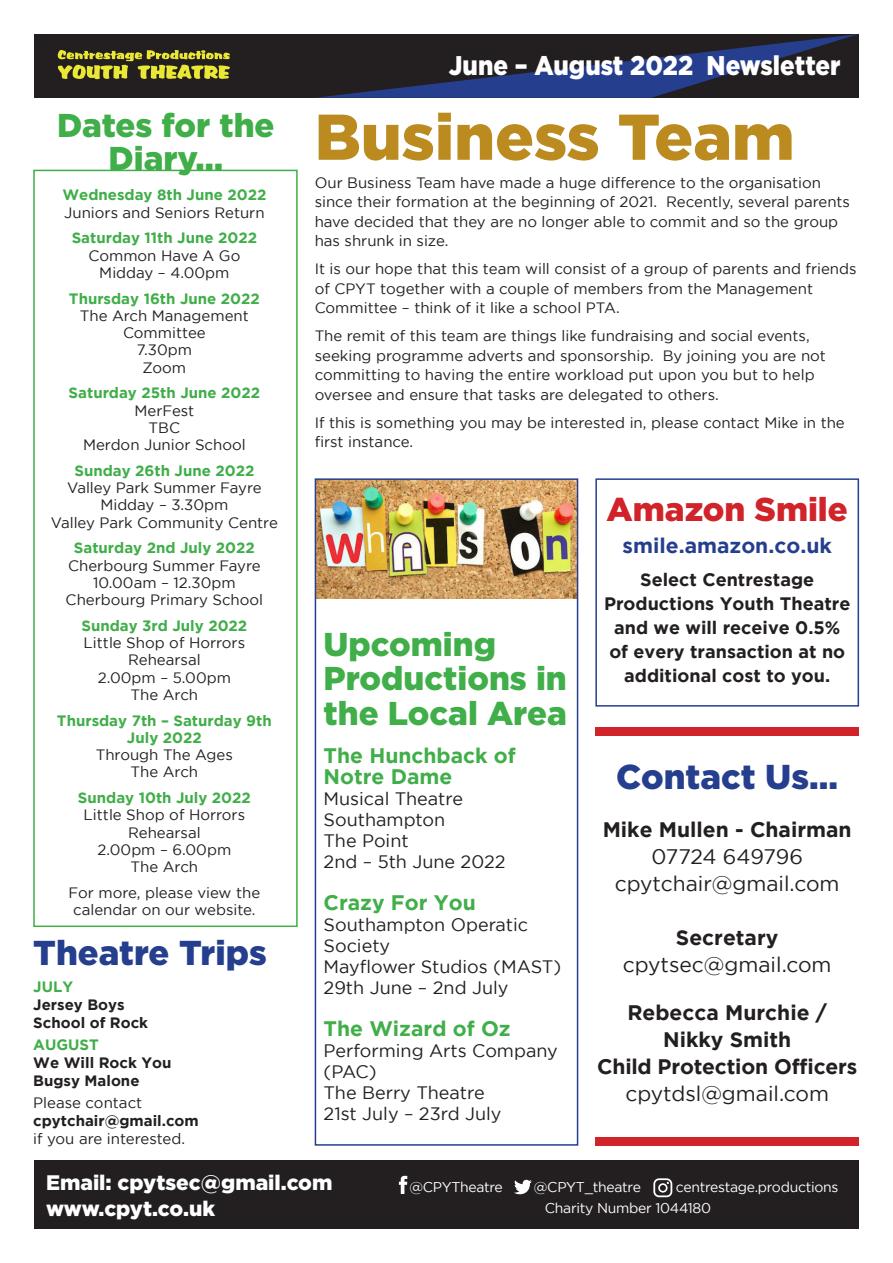
<style>
.page{position:relative;width:893px;height:1263px;background:#fff}
.page>*{position:absolute;margin:0;border:0;box-sizing:border-box;transform-origin:0 0}
.t1{font:900 64.5px "Gotham";color:#bb8b1f}
.t2{font:900 34.5px "Gotham";color:#253f8e}
.t3{font:900 33px/34.5px "Gotham";color:#40ae49;text-align:center}
.t4{font:900 33px "Gotham";color:#d1232a}
.t5{font:900 27px "Gotham";color:#fff;scale:.9 1}
.t6{font:700 21px/27px "Gotham";color:#231f20;text-align:center}
.t7{font:21px "Gotham";color:#231f20}
.t8{font:700 21px/21px "Gotham";color:#40ae49}
.t9{font:900 21px "Gotham";color:#fff}
.t10{font:700 21px "Gotham";color:#253f8e}
.t11{font:18px/21px "Gotham";color:#231f20}
.t12{font:700 18px/24px "Gotham";color:#231f20;text-align:center}
.t13{font:15px/19.5px "Gotham";color:#231f20}
.t14{font:700 15px/17.2px "Gotham";color:#40ae49;text-align:center}
.t15{font:700 15px "Gotham";color:#231f20}
.t16{font:14.1px "Gotham";letter-spacing:-.02em;color:#fff}
.s1{font-weight:700}
</style>
<div class="page">
<div style="left:34px;top:34px;width:825px;height:64px;background:#231f20"></div>
<svg style="left:316px;top:34px;width:542px;height:64px"></svg>
<svg style="left:58px;top:50px;width:172px;height:29px"></svg>
<div style="left:34px;top:1161px;width:825px;height:68px;background:#231f20"></div>
<svg style="left:399px;top:1176px;width:8px;height:18px"></svg>
<svg style="left:514px;top:1180px;width:18px;height:15px"></svg>
<svg style="left:653px;top:1178px;width:19px;height:19px"></svg>
<div style="left:33px;top:170px;width:265px;height:757px;border:2px solid #40ae49"></div>
<div style="left:595px;top:727px;width:264px;height:9px;background:#d1232a"></div>
<div style="left:595px;top:1137px;width:264px;height:9px;background:#d1232a"></div>
<img style="left:318px;top:481px;width:257px;height:118px">
<div style="left:315px;top:478px;width:263px;height:668px;border:2px solid #253f8e"></div>
<div style="left:595px;top:478px;width:264px;height:229px;border:2px solid #253f8e"></div>
<p class="t3" style="left:57px;top:108px;width:219px;line-height:33px">Dates for the<br>Diary…</p>
<p class="t14" style="left:62px;top:186px;width:206px">Wednesday 8th June 2022</p>
<p class="t13" style="left:64px;top:202px;width:202px">Juniors and Seniors Return</p>
<p class="t14" style="left:72px;top:229px;width:187px">Saturday 11th June 2022</p>
<p class="t13" style="left:88px;top:245px;width:153px">Common Have A Go</p>
<p class="t13" style="left:99px;top:263px;width:132px">Midday – 4.00pm</p>
<p class="t14" style="left:69px;top:289px;width:192px">Thursday 16th June 2022</p>
<p class="t13" style="left:80px;top:307px;width:170px;line-height:17.2px;text-align:center">The Arch Management<br>Committee</p>
<p class="t13" style="left:137px;top:340px;width:57px">7.30pm</p>
<p class="t13" style="left:143px;top:357px;width:45px">Zoom</p>
<p class="t14" style="left:69px;top:384px;width:193px">Saturday 25th June 2022</p>
<p class="t13" style="left:134px;top:400px;width:61px">MerFest</p>
<p class="t13" style="left:149px;top:418px;width:33px">TBC</p>
<p class="t13" style="left:83px;top:435px;width:164px">Merdon Junior School</p>
<p class="t14" style="left:74px;top:462px;width:181px">Sunday 26th June 2022</p>
<p class="t13" style="left:67px;top:478px;width:196px">Valley Park Summer Fayre</p>
<p class="t13" style="left:100px;top:495px;width:130px">Midday – 3.30pm</p>
<p class="t13" style="left:51px;top:512px;width:229px">Valley Park Community Centre</p>
<p class="t14" style="left:74px;top:539px;width:182px">Saturday 2nd July 2022</p>
<p class="t13" style="left:68px;top:555px;width:194px">Cherbourg Summer Fayre</p>
<p class="t13" style="left:93px;top:573px;width:144px">10.00am – 12.30pm</p>
<p class="t13" style="left:66px;top:590px;width:199px">Cherbourg Primary School</p>
<p class="t14" style="left:81px;top:617px;width:167px">Sunday 3rd July 2022</p>
<p class="t13" style="left:84px;top:634px;width:163px;line-height:17.2px;text-align:center">Little Shop of Horrors<br>Rehearsal</p>
<p class="t13" style="left:98px;top:667px;width:135px">2.00pm – 5.00pm</p>
<p class="t13" style="left:131px;top:685px;width:69px">The Arch</p>
<p class="t14" style="left:57px;top:711px;width:216px">Thursday 7th – Saturday 9th<br>July 2022</p>
<p class="t13" style="left:96px;top:745px;width:139px">Through The Ages</p>
<p class="t13" style="left:131px;top:762px;width:69px">The Arch</p>
<p class="t14" style="left:78px;top:789px;width:174px">Sunday 10th July 2022</p>
<p class="t13" style="left:84px;top:806px;width:163px;line-height:17.2px;text-align:center">Little Shop of Horrors<br>Rehearsal</p>
<p class="t13" style="left:98px;top:840px;width:135px">2.00pm – 6.00pm</p>
<p class="t13" style="left:131px;top:857px;width:69px">The Arch</p>
<p class="t13" style="left:69px;top:884px;width:193px;line-height:17.2px;text-align:center">For more, please view the calendar on our website.</p>
<p class="t2" style="left:33px;top:933px;width:235px">Theatre Trips</p>
<p class="t14" style="left:33px;top:977px;width:41px">JULY</p>
<p class="t15" style="left:33px;top:995px;width:93px">Jersey Boys</p>
<p class="t15" style="left:33px;top:1013px;width:116px">School of Rock</p>
<p class="t14" style="left:33px;top:1035px;width:67px">AUGUST</p>
<p class="t15" style="left:33px;top:1054px;width:140px">We Will Rock You</p>
<p class="t15" style="left:33px;top:1072px;width:108px">Bugsy Malone</p>
<p class="t13" style="left:33px;top:1093px;width:167px;line-height:18px">Please contact <span class="s1">cpytchair@gmail.com </span>if you are interested.</p>
<p class="t5" style="left:449px;top:50px;width:437px">June – August 2022 Newsletter</p>
<p class="t1" style="left:315px;top:100px;width:481px">Business Team</p>
<p class="t13" style="left:315px;top:172px;width:537px">Our Business Team have made a huge difference to the organisation since their formation at the beginning of 2021. Recently, several parents have decided that they are no longer able to commit and so the group has shrunk in size.</p>
<p class="t13" style="left:315px;top:259px;width:543px">It is our hope that this team will consist of a group of parents and friends of CPYT together with a couple of members from the Management<br>Committee – think of it like a school PTA.</p>
<p class="t13" style="left:315px;top:326px;width:513px">The remit of this team are things like fundraising and social events, seeking programme adverts and sponsorship. By joining you are not committing to having the entire workload put upon you but to help oversee and ensure that tasks are delegated to others.</p>
<p class="t13" style="left:315px;top:412px;width:532px">If this is something you may be interested in, please contact Mike in the first instance.</p>
<p class="t3" style="left:324px;top:626px;width:245px;text-align:left">Upcoming<br>Productions in the Local Area</p>
<p class="t8" style="left:324px;top:744px;width:194px">The Hunchback of<br>Notre Dame</p>
<p class="t11" style="left:324px;top:787px;width:141px">Musical Theatre<br>Southampton</p>
<p class="t11" style="left:324px;top:829px;width:87px">The Point</p>
<p class="t11" style="left:324px;top:850px;width:184px">2nd – 5th June 2022</p>
<p class="t8" style="left:324px;top:891px;width:154px">Crazy For You</p>
<p class="t11" style="left:324px;top:913px;width:206px">Southampton Operatic<br>Society</p>
<p class="t11" style="left:324px;top:955px;width:239px">Mayflower Studios (MAST)</p>
<p class="t11" style="left:324px;top:976px;width:186px">29th June – 2nd July</p>
<p class="t8" style="left:324px;top:1017px;width:189px">The Wizard of Oz</p>
<p class="t11" style="left:324px;top:1039px;width:236px">Performing Arts Company (PAC)</p>
<p class="t11" style="left:324px;top:1081px;width:163px">The Berry Theatre</p>
<p class="t11" style="left:324px;top:1102px;width:179px">21st July – 23rd July</p>
<p class="t4" style="left:607px;top:490px;width:243px">Amazon Smile</p>
<p class="t10" style="left:623px;top:534px;width:211px">smile.amazon.co.uk</p>
<p class="t12" style="left:604px;top:567px;width:248px">Select Centrestage<br>Productions Youth Theatre and we will receive 0.5% of every transaction at no additional cost to you.</p>
<p class="t2" style="left:616px;top:756px;width:223px">Contact Us…</p>
<p class="t6" style="left:603px;top:815px;width:250px">Mike Mullen - Chairman</p>
<p class="t7" style="left:651px;top:845px;width:153px">07724 649796</p>
<p class="t7" style="left:615px;top:872px;width:226px">cpytchair@gmail.com</p>
<p class="t6" style="left:676px;top:923px;width:104px">Secretary</p>
<p class="t7" style="left:623px;top:953px;width:210px">cpytsec@gmail.com</p>
<p class="t6" style="left:597px;top:998px;width:262px">Rebecca Murchie /<br>Nikky Smith<br>Child Protection Officers</p>
<p class="t7" style="left:625px;top:1082px;width:205px">cpytdsl@gmail.com</p>
<p class="t9" style="left:46px;top:1170px;width:288px">Email: cpytsec@gmail.com</p>
<p class="t9" style="left:46px;top:1196px;width:171px">www.cpyt.co.uk</p>
<p class="t16" style="left:409px;top:1179px;width:95px">@CPYTheatre</p>
<p class="t16" style="left:534px;top:1179px;width:109px">@CPYT_theatre</p>
<p class="t16" style="left:676px;top:1179px;width:164px">centrestage.productions</p>
<p class="t16" style="left:545px;top:1200px;width:168px">Charity Number 1044180</p>
</div>
